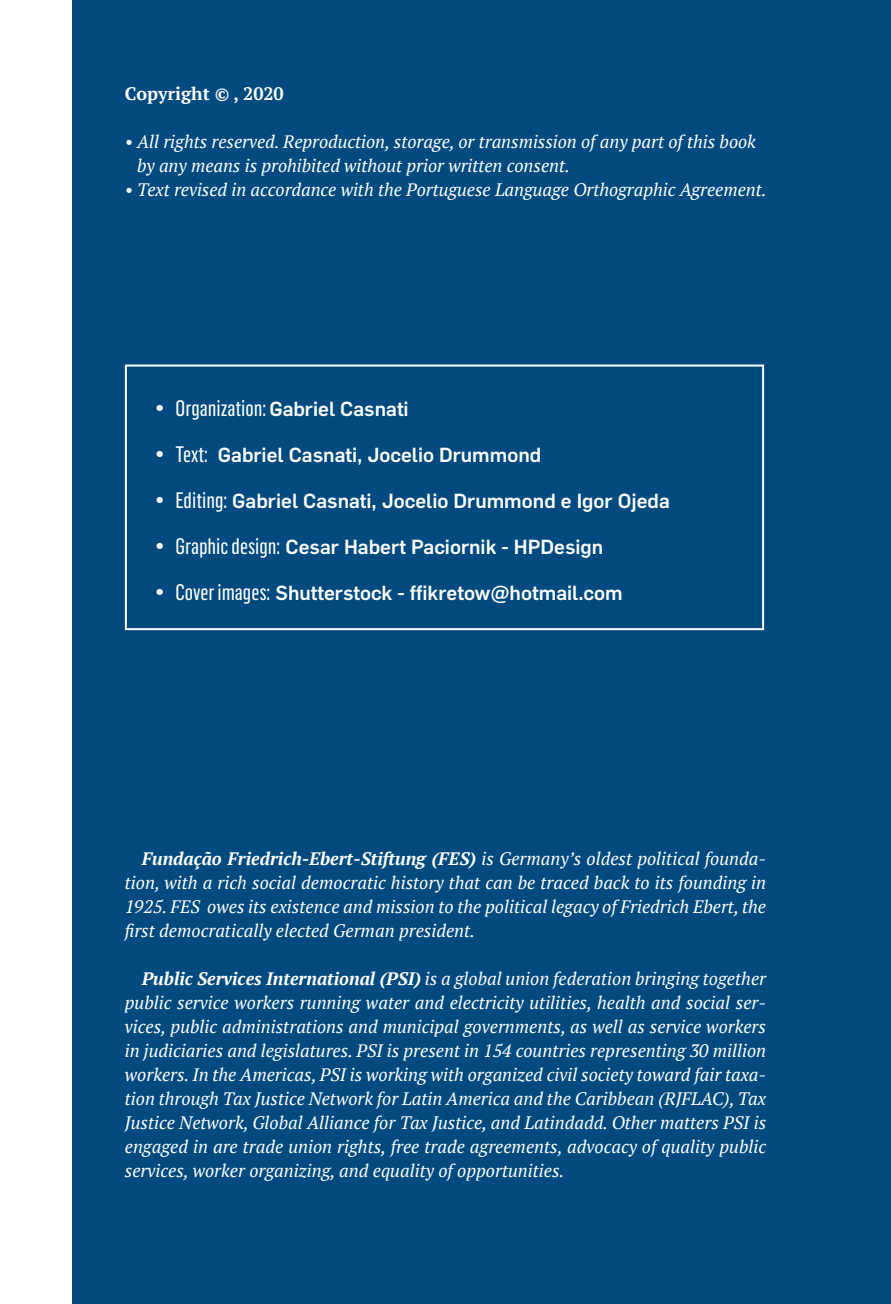
<style>
.page{position:relative;width:891px;height:1304px;background:#fff}
.page>*{position:absolute;margin:0;border:0;box-sizing:border-box;transform-origin:0 0}
.t1{font:500 20px "Flama";color:#fff}
.t2{font:italic 18px/24px "PT Serif";letter-spacing:-.005em;color:#fff;text-align:justify}
.t3{font:700 18px "PT Serif";letter-spacing:-.005em;color:#fff}
.s1{font-weight:600;font-size:22px}
.s2{font-family:"Flama Condensed Basic";font-weight:400;font-size:22px}
.s3{font-weight:700}
</style>
<div class="page">
<div style="left:73px;top:0;width:817px;height:1304px;background:#004a7f"></div>
<div style="left:125px;top:365px;width:638px;height:265px;border:2px solid #fff"></div>
<p class="t3" style="left:125px;top:82px;width:160px">Copyright © , 2020</p>
<p class="t2" style="left:137px;top:129px;width:620px;text-indent:-12px">• All rights reserved. Reproduction, storage, or transmission of any part of this book by any means is prohibited without prior written consent.</p>
<p class="t2" style="left:125px;top:177px;width:643px">• Text revised in accordance with the Portuguese Language Orthographic Agreement.</p>
<p class="t1" style="left:155px;top:394px;width:255px"><span class="s1">•</span> <span class="s2">Organization:</span> Gabriel Casnati</p>
<p class="t1" style="left:155px;top:440px;width:387px"><span class="s1">•</span> <span class="s2">Text:</span> Gabriel Casnati, Jocelio Drummond</p>
<p class="t1" style="left:155px;top:486px;width:516px"><span class="s1">•</span> <span class="s2">Editing:</span> Gabriel Casnati, Jocelio Drummond e Igor Ojeda</p>
<p class="t1" style="left:155px;top:532px;width:449px"><span class="s1">•</span> <span class="s2">Graphic design:</span> Cesar Habert Paciornik - HPDesign</p>
<p class="t1" style="left:155px;top:578px;width:469px"><span class="s1">•</span> <span class="s2">Cover images:</span> Shutterstock - ffikretow@hotmail.com</p>
<p class="t2" style="left:125px;top:847px;width:642px;text-indent:17px"><span class="s3">Fundação Friedrich-Ebert-Stiftung (FES)</span> is Germany’s oldest political founda&shy;tion, with a rich social democratic history that can be traced back to its founding in 1925. FES owes its existence and mission to the political legacy of Friedrich Ebert, the first democratically elected German president.</p>
<p class="t2" style="left:125px;top:967px;width:642px;text-indent:17px"><span class="s3">Public Services International (PSI)</span> is a global union federation bringing together public service workers running water and electricity utilities, health and social ser&shy;vices, public administrations and municipal governments, as well as service workers in judiciaries and legislatures. PSI is present in 154 countries representing 30 million workers. In the Americas, PSI is working with organized civil society toward fair taxa&shy;tion through Tax Justice Network for Latin America and the Caribbean (RJFLAC), Tax Justice Network, Global Alliance for Tax Justice, and Latindadd. Other matters PSI is engaged in are trade union rights, free trade agreements, advocacy of quality public services, worker organizing, and equality of opportunities.</p>
</div>
